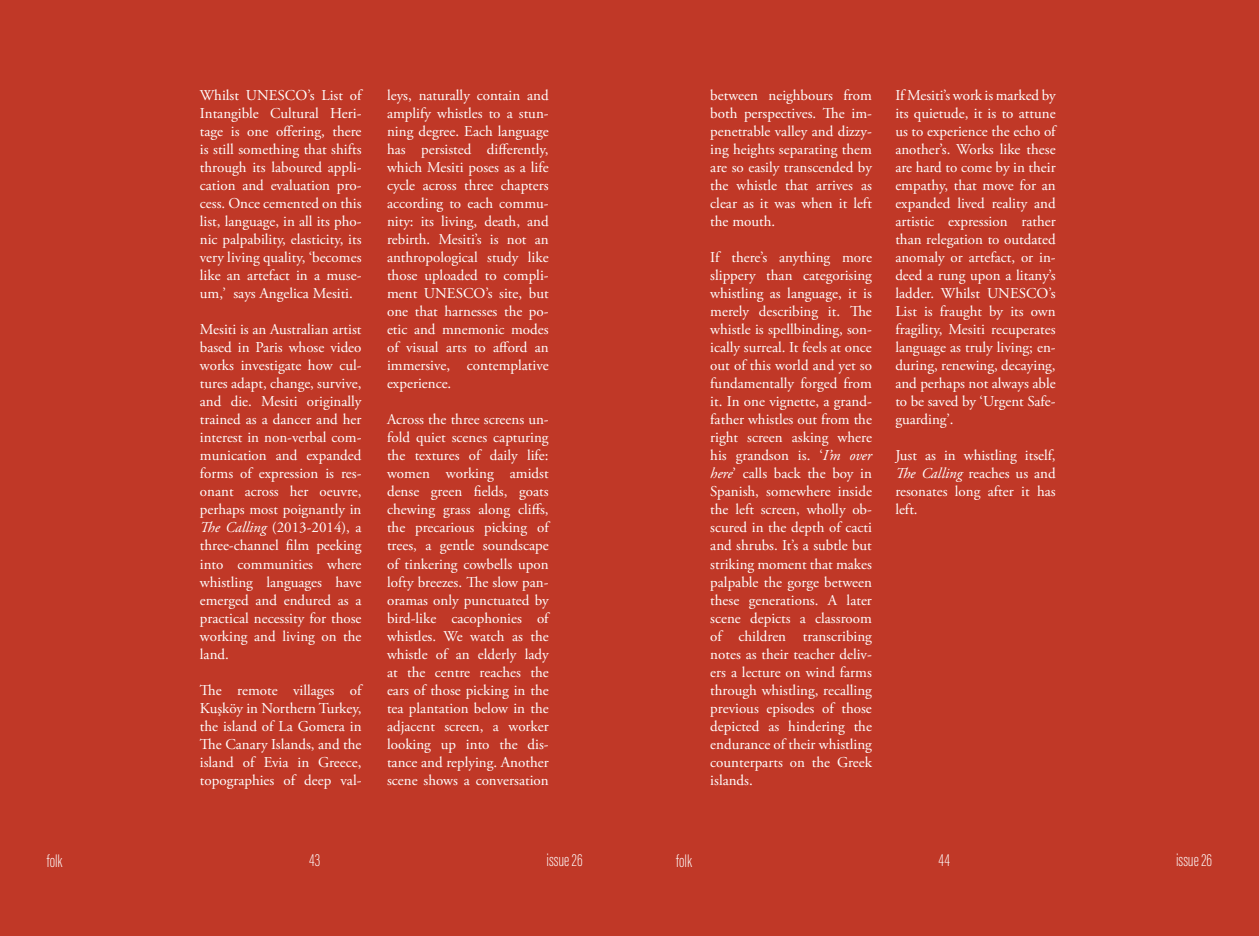
<style>
.page{position:relative;width:1259px;height:936px;background:#fff}
.page>*{position:absolute;margin:0;border:0;box-sizing:border-box;transform-origin:0 0}
.Bottom_of_Page{font:200 18px "Acumin Pro Extra Cond";letter-spacing:.005em;color:#fff}
.Folk{font:200 18px "Acumin Pro Extra Cond";color:#fff}
.Body_Text{font:15px/18px "Adobe Garamond Pro";color:#fff;text-align:justify}
.s1{font-style:italic}
</style>
<div class="page">
<div style="left:629px;top:0;width:630px;height:935px;background:#c03827"></div>
<div style="left:0;top:0;width:629px;height:935px;background:#c03827"></div>
<p class="Body_Text" style="left:200px;top:87px;width:163px">Whilst UNESCO’s List of Intangible Cultural Heri&shy;tage is one offering, there is still something that shifts through its laboured appli&shy;cation and evaluation pro&shy;cess. Once cemented on this list, language, in all its pho&shy;nic palpability, elasticity, its very living quality, ‘becomes like an artefact in a muse&shy;um,’ says Angelica Mesiti.</p>
<p class="Body_Text" style="left:200px;top:321px;width:163px">Mesiti is an Australian artist based in Paris whose video works investigate how cul&shy;tures adapt, change, survive, and die. Mesiti originally trained as a dancer and her interest in non-verbal com&shy;munication and expanded forms of expression is res&shy;onant across her oeuvre, perhaps most poignantly in <span class="s1">The Calling</span> (2013-2014), a three-channel film peeking into communities where whistling languages have emerged and endured as a practical necessity for those working and living on the land.</p>
<p class="Body_Text" style="left:200px;top:681px;width:163px">The remote villages of Kuşköy in Northern Turkey, the island of La Gomera in The Canary Islands, and the island of Evia in Greece, topographies of deep val-</p>
<p class="Body_Text" style="left:387px;top:87px;width:163px">leys, naturally contain and amplify whistles to a stun&shy;ning degree. Each language has persisted differently, which Mesiti poses as a life cycle across three chapters according to each commu&shy;nity: its living, death, and rebirth. Mesiti’s is not an anthropological study like those uploaded to compli&shy;ment UNESCO’s site, but one that harnesses the po&shy;etic and mnemonic modes of visual arts to afford an immersive, contemplative experience.</p>
<p class="Body_Text" style="left:387px;top:411px;width:163px">Across the three screens un&shy;fold quiet scenes capturing the textures of daily life: women working amidst dense green fields, goats chewing grass along cliffs, the precarious picking of trees, a gentle soundscape of tinkering cowbells upon lofty breezes. The slow pan&shy;oramas only punctuated by bird-like cacophonies of whistles. We watch as the whistle of an elderly lady at the centre reaches the ears of those picking in the tea plantation below in the adjacent screen, a worker looking up into the dis&shy;tance and replying. Another scene shows a conversation</p>
<p class="Folk" style="left:47px;top:849px;width:17px">folk</p>
<p class="Bottom_of_Page" style="left:309px;top:849px;width:13px">43</p>
<p class="Bottom_of_Page" style="left:546px;top:849px;width:38px">issue 26</p>
<p class="Body_Text" style="left:710px;top:87px;width:163px">between neighbours from both perspectives. The im&shy;penetrable valley and dizzy&shy;ing heights separating them are so easily transcended by the whistle that arrives as clear as it was when it left the mouth.</p>
<p class="Body_Text" style="left:710px;top:249px;width:163px">If there’s anything more slippery than categorising whistling as language, it is merely describing it. The whistle is spellbinding, son&shy;ically surreal. It feels at once out of this world and yet so fundamentally forged from it. In one vignette, a grand&shy;father whistles out from the right screen asking where his grandson is. ‘<span class="s1">I’m over here</span>’ calls back the boy in Spanish, somewhere inside the left screen, wholly ob&shy;scured in the depth of cacti and shrubs. It’s a subtle but striking moment that makes palpable the gorge between these generations. A later scene depicts a classroom of children transcribing notes as their teacher deliv&shy;ers a lecture on wind farms through whistling, recalling previous episodes of those depicted as hindering the endurance of their whistling counterparts on the Greek islands.</p>
<p class="Body_Text" style="left:895px;top:87px;width:162px">If Mesiti’s work is marked by its quietude, it is to attune us to experience the echo of another’s. Works like these are hard to come by in their empathy, that move for an expanded lived reality and artistic expression rather than relegation to outdated anomaly or artefact, or in&shy;deed a rung upon a litany’s ladder. Whilst UNESCO’s List is fraught by its own fragility, Mesiti recuperates language as truly living; en&shy;during, renewing, decaying, and perhaps not always able to be saved by ‘Urgent Safe&shy;guarding’.</p>
<p class="Body_Text" style="left:895px;top:447px;width:162px">Just as in whistling itself, <span class="s1">The Calling</span> reaches us and resonates long after it has left.</p>
<p class="Folk" style="left:676px;top:849px;width:17px">folk</p>
<p class="Bottom_of_Page" style="left:938px;top:849px;width:13px">44</p>
<p class="Bottom_of_Page" style="left:1176px;top:849px;width:38px">issue 26</p>
</div>
